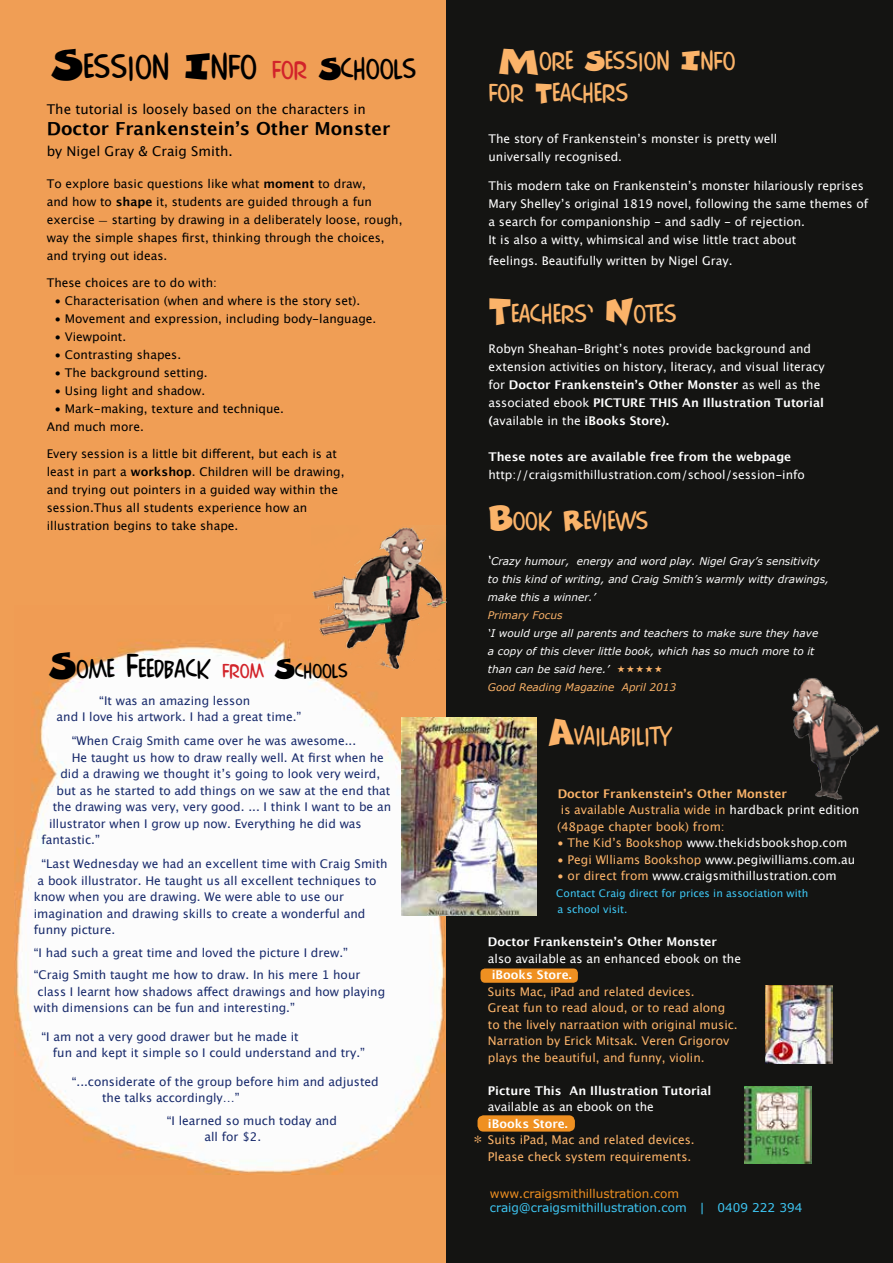
<style>
.page{position:relative;width:893px;height:1263px;background:#f09e55}
.page>*{position:absolute;margin:0;border:0;box-sizing:border-box;transform-origin:0 0}
.t1{font:36px "Comics Car Toon";color:#000}
.t2{font:27px/32.4px "Comics Car Toon";color:#fbb369}
.t3{font:27px "Comics Car Toon";color:#000}
.t4{font:700 18px "Lucida Grande";color:#000}
.t5{font:18px "Times";color:#fbb369}
.t6{font:13.5px "Lucida Grande";color:#000}
.t7{font:12px/16.5px "Lucida Grande";color:#192b6c}
.t8{font:12px/18px "Lucida Grande";color:#fff}
.t9{font:12px/18px "Lucida Grande";color:#000}
.t10{font:12px/16.5px "Lucida Grande";color:#fbb369}
.t11{font:700 12px "Lucida Grande";color:#fff}
.t12{font:12px "Verdana";color:#3ec7f4}
.t13{font:700 12px "Lucida Grande";color:#fbb369}
.t14{font:12px "Verdana";color:#ef9021}
.t15{font:italic 10.5px/18px "Verdana";color:#fff}
.t16{font:10.5px/16.5px "Lucida Grande";color:#3ec7f4}
.t17{font:italic 10.5px "Verdana";color:#fbb369}
.s1{font-size:42px}
.s2{font-size:27px;color:#d2232a}
.s3{font-size:30px}
.s4{font-weight:700}
.s5{font-family:"Minion Pro"}
.s6{font-size:36px}
.s7{font-size:21px;color:#d2232a}
.s8{font-size:21px}
.s9{font-size:12px}
.s10{color:#fff}
.s11{color:#fbb369}
</style>
<div class="page">
<div style="left:446px;top:0;width:447px;height:1263px;background:#141412"></div>
<img style="left:15px;top:639px;width:430px;height:535px">
<img style="left:402px;top:718px;width:134px;height:197px">
<img style="left:765px;top:985px;width:67px;height:78px">
<img style="left:744px;top:1086px;width:67px;height:78px">
<img style="left:792px;top:678px;width:88px;height:122px">
<img style="left:312px;top:527px;width:134px;height:142px">
<div style="left:480px;top:968px;width:98px;height:15px;background:#ef9021;border-radius:5px"></div>
<div style="left:477px;top:1115px;width:98px;height:16px;background:#ef9021;border-radius:6px"></div>
<h1 class="t1" style="left:52px;top:49px;width:366px"><span class="s1">S</span>ession Info <span class="s2">for</span> <span class="s3">Schools</span></h1>
<p class="t6" style="left:47px;top:102px;width:321px">The tutorial is loosely based on the characters in</p>
<h3 class="t4" style="left:47px;top:114px;width:345px">Doctor Frankenstein’s Other Monster</h3>
<p class="t6" style="left:47px;top:144px;width:187px">by Nigel Gray &amp; Craig Smith.</p>
<p class="t9" style="left:47px;top:175px;width:357px">To explore basic questions like what <span class="s4">moment</span> to draw,<br>and how to <span class="s4">shape</span> it, students are guided through a fun exercise <span class="s5">-</span> starting by drawing in a deliberately loose, rough, way the simple shapes first, thinking through the choices, and trying out ideas.</p>
<p class="t9" style="left:47px;top:274px;width:172px">These choices are to do with:</p>
<p class="t9" style="left:54px;top:292px;width:307px">• Characterisation (when and where is the story set).</p>
<p class="t9" style="left:54px;top:310px;width:323px">• Movement and expression, including body-language.</p>
<p class="t9" style="left:54px;top:328px;width:73px">• Viewpoint.</p>
<p class="t9" style="left:54px;top:346px;width:128px">• Contrasting shapes.</p>
<p class="t9" style="left:54px;top:364px;width:155px">• The background setting.</p>
<p class="t9" style="left:54px;top:382px;width:152px">• Using light and shadow.</p>
<p class="t9" style="left:47px;top:400px;width:239px;text-indent:8px">• Mark-making, texture and technique.<br>And much more.</p>
<p class="t9" style="left:47px;top:445px;width:299px">Every session is a little bit different, but each is at least in part a <span class="s4">workshop</span>. Children will be drawing, and trying out pointers in a guided way within the session.Thus all students experience how an illustration begins to take shape.</p>
<h2 class="t3" style="left:49px;top:655px;width:300px"><span class="s6">S</span>ome <span class="s6">f</span>eedback <span class="s7">from</span> S<span class="s8">chools</span></h2>
<p class="t7" style="left:57px;top:692px;width:246px;text-indent:43px">“It was an amazing lesson<br>and I love his artwork. I had a great time.”</p>
<p class="t7" style="left:72px;top:733px;width:286px">“When Craig Smith came over he was awesome...</p>
<p class="t7" style="left:72px;top:749px;width:314px">He taught us how to draw really well. At first when he</p>
<p class="t7" style="left:60px;top:766px;width:321px">did a drawing we thought it’s going to look very weird,</p>
<p class="t7" style="left:57px;top:782px;width:335px">but as he started to add things on we saw at the end that</p>
<p class="t7" style="left:53px;top:799px;width:340px">the drawing was very, very good. ... I think I want to be an</p>
<p class="t7" style="left:49px;top:815px;width:314px">illustrator when I grow up now. Everything he did was</p>
<p class="t7" style="left:41px;top:832px;width:60px">fantastic.”</p>
<p class="t7" style="left:41px;top:856px;width:348px">“Last Wednesday we had an excellent time with Craig Smith</p>
<p class="t7" style="left:38px;top:872px;width:340px">a book illustrator. He taught us all excellent techniques to</p>
<p class="t7" style="left:34px;top:889px;width:312px">know when you are drawing. We were able to use our</p>
<p class="t7" style="left:34px;top:905px;width:333px">imagination and drawing skills to create a wonderful and</p>
<p class="t7" style="left:34px;top:922px;width:83px">funny picture.</p>
<p class="t7" style="left:34px;top:941px;width:328px;line-height:22.5px">“I had such a great time and loved the picture I drew.” “Craig Smith taught me how to draw. In his mere 1 hour</p>
<p class="t7" style="left:34px;top:983px;width:353px;text-indent:4px">class I learnt how shadows affect drawings and how playing with dimensions can be fun and interesting.”</p>
<p class="t7" style="left:53px;top:1028px;width:314px;text-indent:-11px">“I am not a very good drawer but he made it<br>fun and kept it simple so I could understand and try.”</p>
<p class="t7" style="left:102px;top:1073px;width:278px;text-indent:-30px">“...considerate of the group before him and adjusted the talks accordingly…”</p>
<p class="t7" style="left:204px;top:1112px;width:134px;text-indent:-38px">“I learned so much today and all for $2.</p>
<h2 class="t2" style="left:488px;top:44px;width:248px;text-indent:10px"><span class="s6">M</span>ore Session Info for Teachers</h2>
<p class="t8" style="left:488px;top:130px;width:290px">The story of Frankenstein’s monster is pretty well universally recognised.</p>
<p class="t8" style="left:488px;top:177px;width:381px">This modern take on Frankenstein’s monster hilariously reprises Mary Shelley’s original 1819 novel, following the same themes of a search for companionship - and sadly - of rejection.<br>It is also a witty, whimsical and wise little tract about</p>
<p class="t8" style="left:488px;top:252px;width:246px">feelings. Beautifully written by Nigel Gray.</p>
<h2 class="t2" style="left:488px;top:298px;width:190px"><span class="s6">T</span>eachers’ <span class="s6">N</span>otes</h2>
<p class="t8" style="left:488px;top:340px;width:338px">Robyn Sheahan-Bright’s notes provide background and extension activities on history, literacy, and visual literacy for <span class="s4">Doctor Frankenstein’s Other Monster</span> as well as the associated ebook <span class="s4">PICTURE THIS An Illustration Tutorial (</span>available in the <span class="s4">iBooks Store).</span></p>
<p class="t11" style="left:488px;top:447px;width:304px">These notes are available free from the webpage</p>
<p class="t8" style="left:488px;top:466px;width:318px">http://craigsmithillustration.com/school/session-info</p>
<h2 class="t2" style="left:488px;top:505px;width:162px"><span class="s6">B</span>ook Reviews</h2>
<p class="t15" style="left:488px;top:552px;width:343px"><span class="s9">‘</span>Crazy humour, energy and word play. Nigel Gray’s sensitivity to this kind of writing, and Craig Smith’s warmly witty drawings, make this a winner.’</p>
<p class="t17" style="left:488px;top:609px;width:76px">Primary Focus</p>
<p class="t15" style="left:488px;top:624px;width:332px">‘I would urge all parents and teachers to make sure they have a copy of this clever little book, which has so much more to it than can be said here.’</p>
<p class="t17" style="left:488px;top:681px;width:190px">Good Reading Magazine April 2013</p>
<h2 class="t2" style="left:549px;top:719px;width:124px"><span class="s6">A</span>vailability</h2>
<p class="t13" style="left:558px;top:784px;width:231px">Doctor Frankenstein’s Other Monster</p>
<p class="t10" style="left:561px;top:802px;width:300px">is available Australia wide in <span class="s10">hardback print edition</span></p>
<p class="t10" style="left:557px;top:818px;width:169px">(48page chapter book) from:</p>
<p class="t8" style="left:557px;top:834px;width:292px"><span class="s11">• The Kid’s Bookshop</span> www.thekidsbookshop.com</p>
<p class="t8" style="left:557px;top:850px;width:300px"><span class="s11">• Pegi Wlliams Bookshop</span> www.pegiwilliams.com.au</p>
<p class="t8" style="left:557px;top:867px;width:281px"><span class="s11">• or direct from</span> www.craigsmithillustration.com</p>
<p class="t16" style="left:556px;top:885px;width:253px">Contact Craig direct for prices in association with a school visit.</p>
<p class="t11" style="left:488px;top:932px;width:231px">Doctor Frankenstein’s Other Monster</p>
<p class="t8" style="left:488px;top:949px;width:255px">also available as an enhanced ebook on the</p>
<p class="t11" style="left:492px;top:965px;width:81px">iBooks Store.</p>
<p class="t10" style="left:488px;top:983px;width:251px">Suits Mac, iPad and related devices.<br>Great fun to read aloud, or to read along to the lively narraation with original music.<br>Narration by Erick Mitsak. Veren Grigorov plays the beautiful, and funny, violin.</p>
<p class="t11" style="left:488px;top:1081px;width:225px">Picture This An Illustration Tutorial</p>
<p class="t8" style="left:488px;top:1098px;width:167px">available as an ebook on the</p>
<p class="t11" style="left:488px;top:1114px;width:81px">iBooks Store.</p>
<p class="t10" style="left:488px;top:1132px;width:208px">Suits iPad, Mac and related devices.<br>Please check system requirements.</p>
<h3 class="t5" style="left:473px;top:1125px;width:10px">*</h3>
<p class="t14" style="left:490px;top:1186px;width:191px">www.craigsmithillustration.com</p>
<p class="t12" style="left:490px;top:1200px;width:314px">craig@craigsmithillustration.com | 0409 222 394</p>
</div>
